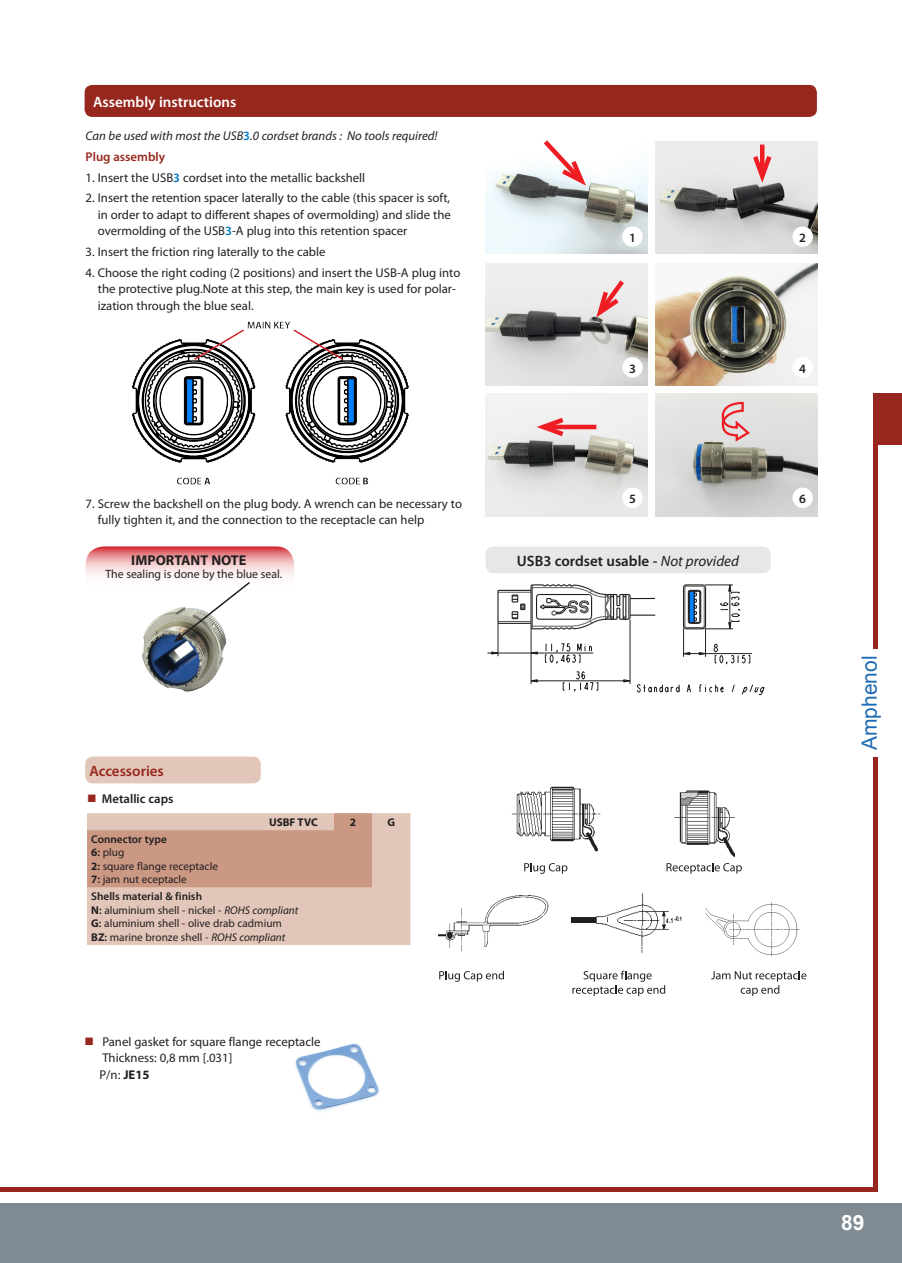
<style>
.page{position:relative;width:902px;height:1263px;background:#fff}
.page>*{position:absolute;margin:0;border:0;box-sizing:border-box;transform-origin:0 0}
.t1{font:21px "Arial";color:#1f6bb5}
.t2{font:700 21px "Arial";color:#fff}
.Body{font:600 15px "Myriad Pro";color:#231f20}
.Head_blue{font:600 15px "Myriad Pro";color:#fff}
.t3{font:600 15px "Myriad Pro";color:#96271d}
.Lead{font:700 14.25px "Myriad Pro";color:#231f20}
.Body-2{font:12.75px/16.5px "Myriad Pro";color:#231f20}
.acsesally_title{font:12.75px/16.5px "Myriad Pro";color:#231f20}
.Body_B{font:italic 12.75px "Myriad Pro";color:#231f20}
.acsesally_title-2{font:600 12.75px "Myriad Pro";color:#231f20}
.Head_blue-2{font:600 12.75px "Myriad Pro";color:#96271d}
.Body-3{font:600 12.75px "Myriad Pro";color:#231f20}
.Body-4{font:12px "Myriad Pro";color:#231f20}
.t4{font:11.25px "Myriad Pro";color:#231f20}
.t5{font:600 11.25px "Myriad Pro";color:#231f20}
.t6{font:700 11.25px "Myriad Pro";color:#231f20}
.s1{font-weight:600;font-style:normal;color:#007cc4}
.s2{font-weight:600;color:#007cc4}
.s3{color:#96271d}
.s4{font-weight:700}
.s5{font-weight:600}
.s6{font-style:italic}
.s7{font-weight:400;font-style:italic}
</style>
<div class="page">
<div style="left:873px;top:394px;width:28px;height:51px;background:#97271e"></div>
<div style="left:0;top:1204px;width:901px;height:59px;background:#808a93"></div>
<hr style="left:0;top:1187px;width:877px;height:4px;background:#97271e">
<hr style="left:873px;top:394px;width:4px;height:797px;background:#97271e">
<div style="left:861px;top:649px;width:26px;height:107px;background:#fff"></div>
<div style="left:85px;top:85px;width:731px;height:32px;background:#96271d;border-radius:8px"></div>
<img style="left:511px;top:786px;width:90px;height:66px">
<img style="left:570px;top:893px;width:112px;height:60px">
<img style="left:674px;top:790px;width:60px;height:67px">
<img style="left:438px;top:895px;width:111px;height:57px">
<img style="left:705px;top:902px;width:95px;height:55px">
<svg style="left:439px;top:971px;width:65px;height:11px"></svg>
<svg style="left:572px;top:971px;width:93px;height:25px"></svg>
<svg style="left:711px;top:971px;width:95px;height:25px"></svg>
<svg style="left:666px;top:863px;width:75px;height:11px"></svg>
<svg style="left:524px;top:863px;width:43px;height:11px"></svg>
<img style="left:295px;top:1043px;width:85px;height:69px">
<svg style="left:87px;top:813px;width:323px;height:132px;background:#d8b3a4"></svg>
<img style="left:655px;top:142px;width:162px;height:111px">
<img style="left:485px;top:169px;width:162px;height:84px">
<svg style="left:539px;top:140px;width:51px;height:50px"></svg>
<hr style="left:760px;top:145px;width:4px;height:31px;background:#ee1d23">
<svg style="left:749px;top:151px;width:26px;height:38px"></svg>
<div style="left:622px;top:226px;width:20px;height:21px;background:#fff;border-radius:50%"></div>
<div style="left:792px;top:226px;width:20px;height:21px;background:#fff;border-radius:50%"></div>
<img style="left:485px;top:263px;width:162px;height:122px">
<img style="left:655px;top:263px;width:162px;height:122px">
<svg style="left:592px;top:275px;width:36px;height:48px;background:#e6c0c1"></svg>
<div style="left:622px;top:357px;width:20px;height:21px;background:#fff;border-radius:50%"></div>
<div style="left:792px;top:357px;width:20px;height:21px;background:#fff;border-radius:50%"></div>
<img style="left:485px;top:394px;width:162px;height:122px">
<img style="left:655px;top:394px;width:162px;height:122px">
<hr style="left:543px;top:425px;width:53px;height:4px;background:#ee1d23">
<svg style="left:530px;top:414px;width:38px;height:26px"></svg>
<svg style="left:720px;top:401px;width:31px;height:43px"></svg>
<div style="left:622px;top:488px;width:20px;height:20px;background:#fff;border-radius:50%"></div>
<div style="left:792px;top:488px;width:20px;height:20px;background:#fff;border-radius:50%"></div>
<div style="left:85px;top:756px;width:176px;height:27px;background:#e2c6b9;border-radius:8px"></div>
<img style="left:132px;top:321px;width:277px;height:164px">
<svg style="left:192px;top:328px;width:53px;height:33px"></svg>
<svg style="left:292px;top:328px;width:53px;height:33px"></svg>
<svg style="left:86px;top:546px;width:208px;height:51px"></svg>
<img style="left:142px;top:609px;width:85px;height:83px">
<svg style="left:174px;top:580px;width:77px;height:62px"></svg>
<svg style="left:487px;top:584px;width:278px;height:112px"></svg>
<div style="left:485px;top:546px;width:285px;height:27px;background:#e6e7e9;border-radius:8px"></div>
<p class="Head_blue" style="left:93px;top:93px;width:145px">Assembly instructions</p>
<p class="Body_B" style="left:86px;top:128px;width:353px">Can be used with most the USB<span class="s1">3</span>.0 cordset brands : No tools required!</p>
<p class="Head_blue-2" style="left:86px;top:148px;width:81px">Plug assembly</p>
<p class="Body-2" style="left:86px;top:169px;width:281px">1. Insert the USB<span class="s2">3</span> cordset into the metallic backshell</p>
<p class="Body-2" style="left:98px;top:190px;width:354px;text-align:justify;text-indent:-12px">2. Insert the retention spacer laterally to the cable (this spacer is soft, in order to adapt to different shapes of overmolding) and slide the overmolding of the USB<span class="s2">3</span>-A plug into this retention spacer</p>
<p class="Body-2" style="left:86px;top:243px;width:241px">3. Insert the friction ring laterally to the cable</p>
<p class="Body-2" style="left:98px;top:264px;width:364px;text-indent:-12px">4. Choose the right coding (2 positions) and insert the USB-A plug into the protective plug.Note at this step, the main key is used for polar&shy;ization through the blue seal.</p>
<p class="Body-2" style="left:98px;top:495px;width:366px;text-indent:-12px">7. Screw the backshell on the plug body. A wrench can be necessary to fully tighten it, and the connection to the receptacle can help</p>
<p class="Lead" style="left:131px;top:551px;width:117px">IMPORTANT NOTE</p>
<p class="Body-4" style="left:105px;top:567px;width:178px">The sealing is done by the blue seal.</p>
<p class="t3" style="left:89px;top:761px;width:76px">Accessories</p>
<p class="acsesally_title-2" style="left:87px;top:790px;width:88px"><span class="s3">■</span> Metallic caps</p>
<p class="t6" style="left:269px;top:815px;width:50px">USBF TVC</p>
<p class="t6" style="left:350px;top:815px;width:8px">2</p>
<p class="t6" style="left:387px;top:815px;width:9px">G</p>
<p class="t5" style="left:91px;top:832px;width:77px">Connector type</p>
<p class="t4" style="left:91px;top:845px;width:35px"><span class="s4">6</span><span class="s5">:</span> plug</p>
<p class="t4" style="left:91px;top:859px;width:128px"><span class="s4">2</span><span class="s5">:</span> square flange receptacle</p>
<p class="t4" style="left:91px;top:872px;width:97px"><span class="s4">7</span><span class="s5">:</span> jam nut eceptacle</p>
<p class="t5" style="left:91px;top:889px;width:112px">Shells material &amp; finish</p>
<p class="t4" style="left:91px;top:903px;width:209px"><span class="s4">N</span><span class="s5">:</span> aluminium shell - nickel - <span class="s6">ROHS compliant</span></p>
<p class="t4" style="left:91px;top:916px;width:192px"><span class="s4">G</span><span class="s5">:</span> aluminium shell - olive drab cadmium</p>
<p class="t4" style="left:91px;top:930px;width:196px"><span class="s4">BZ</span><span class="s5">:</span> marine bronze shell - <span class="s6">ROHS compliant</span></p>
<p class="acsesally_title" style="left:102px;top:1033px;width:220px;text-indent:-18px"><span class="s3">■</span> Panel gasket for square flange receptacle<br>Thickness: 0,8 mm [.031]</p>
<p class="acsesally_title" style="left:99px;top:1066px;width:52px">P/n: <span class="s4">JE15</span></p>
<p class="Body-3" style="left:629px;top:230px;width:8px">1</p>
<p class="Body-3" style="left:799px;top:230px;width:8px">2</p>
<p class="Body-3" style="left:629px;top:360px;width:8px">3</p>
<p class="Body-3" style="left:799px;top:360px;width:8px">4</p>
<p class="Body-3" style="left:629px;top:491px;width:8px">5</p>
<p class="Body-3" style="left:799px;top:491px;width:8px">6</p>
<p class="Body" style="left:517px;top:551px;width:223px">USB3 cordset usable - <span class="s7">Not provided</span></p>
<h1 class="t1" style="left:855px;top:750px;width:96px;rotate:-90deg">Amphenol</h1>
<h1 class="t2" style="left:840px;top:1209px;width:25px">89</h1>
</div>
